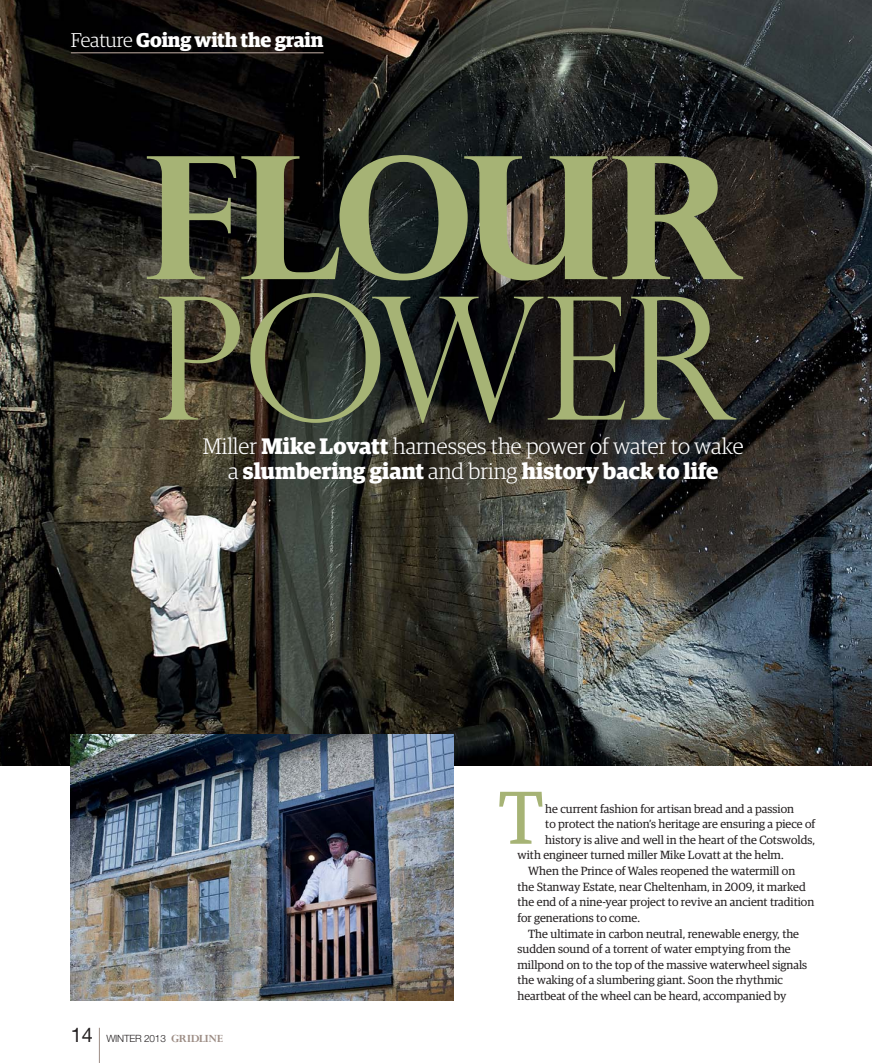
<style>
.page{position:relative;width:872px;height:1063px;background:#fff}
.page>*{position:absolute;margin:0;border:0;box-sizing:border-box;transform-origin:0 0}
.t1{font:700 170.88px "Perpetua Titling";letter-spacing:-.03em;color:#a6b375}
.t2{font:300 170.88px "Perpetua Titling";letter-spacing:-.02em;color:#a6b375}
.t3{font:75px "Guardian Egyp";color:#a6b375}
.t4{font:300 22.5px/25px "Guardian Egyp";color:#fff;text-align:center}
.t5{font:700 20px "Guardian Egyp";letter-spacing:-.01em;color:#fff}
.t6{font:11.88px "Guardian Egyp";color:#231f20}
.t7{font:300 10px "Helvetica Neue";letter-spacing:-.02em;color:#231f20}
.s1{font-weight:300}
.s2{font-weight:700}
.s3{font-weight:400;font-size:20px}
.s4{font-family:"Perpetua";font-weight:700;font-size:12.25px;color:#9d8d85}
</style>
<div class="page">
<img style="left:0;top:0;width:872px;height:766px">
<hr style="left:71px;top:52px;width:253px;height:1px;background:#9d8d85">
<hr style="left:99px;top:1028px;width:1px;height:35px;background:#9d8d85">
<img style="left:71px;top:734px;width:383px;height:266px">
<h3 class="t5" style="left:71px;top:30px;width:254px"><span class="s1">Feature</span> Going with the grain</h3>
<h1 class="t1" style="left:145px;top:151px;width:602px">FLOUR</h1>
<h1 class="t2" style="left:152px;top:291px;width:587px">POWER</h1>
<h3 class="t4" style="left:203px;top:434px;width:542px">Miller <span class="s2">Mike Lovatt</span> harnesses the power of water to wake a <span class="s2">slumbering giant</span> and bring <span class="s2">history back to life</span></h3>
<p class="t7" style="left:71px;top:1035px;width:154px"><span class="s3">14</span> WINTER 2013 <span class="s4">GRIDLINE</span></p>
<h2 class="t3" style="left:498px;top:781px;width:46px">T</h2>
<p class="t6" style="left:545px;top:803px;width:250px">he current fashion for artisan bread and a passion</p>
<p class="t6" style="left:545px;top:818px;width:271px">to protect the nation’s heritage are ensuring a piece of</p>
<p class="t6" style="left:545px;top:834px;width:271px">history is alive and well in the heart of the Cotswolds,</p>
<p class="t6" style="left:517px;top:849px;width:267px">with engineer turned miller Mike Lovatt at the helm.</p>
<p class="t6" style="left:528px;top:865px;width:268px">When the Prince of Wales reopened the watermill on</p>
<p class="t6" style="left:517px;top:881px;width:290px">the Stanway Estate, near Cheltenham, in 2009, it marked</p>
<p class="t6" style="left:517px;top:896px;width:298px">the end of a nine-year project to revive an ancient tradition</p>
<p class="t6" style="left:517px;top:912px;width:124px">for generations to come.</p>
<p class="t6" style="left:528px;top:928px;width:272px">The ultimate in carbon neutral, renewable energy, the</p>
<p class="t6" style="left:517px;top:943px;width:275px">sudden sound of a torrent of water emptying from the</p>
<p class="t6" style="left:517px;top:959px;width:291px">millpond on to the top of the massive waterwheel signals</p>
<p class="t6" style="left:517px;top:974px;width:267px">the waking of a slumbering giant. Soon the rhythmic</p>
<p class="t6" style="left:517px;top:990px;width:270px">heartbeat of the wheel can be heard, accompanied by</p>
</div>
